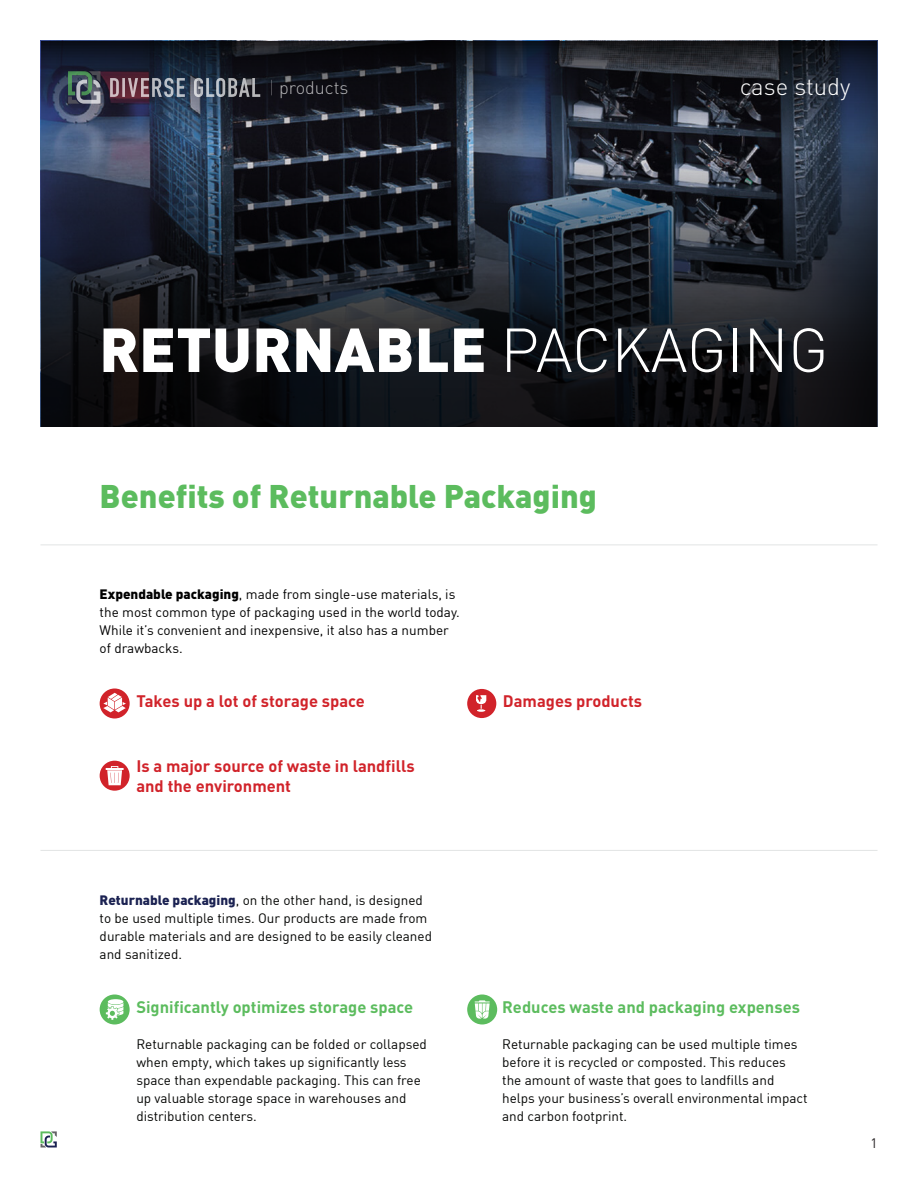
<style>
.page{position:relative;width:918px;height:1188px;background:#fff}
.page>*{position:absolute;margin:0;border:0;box-sizing:border-box;transform-origin:0 0}
.t1{font:900 61.05px "DIN";color:#fff}
.t2{font:900 32.4px "DIN";color:#5cbc5e}
.t3{font:300 24px "DIN";color:#fff}
.t4{font:300 18px "DIN";color:#fff}
.t5{font:700 16.5px/19.8px "DIN";color:#d1232a}
.t6{font:700 16.5px "DIN";color:#5cbc5e}
.t7{font:13.5px/18px "DIN";color:#040503}
.t8{font:13.5px/18px "DIN";color:#000}
.t9{font:13.5px "DIN";color:#231f20}
.s1{font-weight:300}
.s2{font-weight:900}
.s3{font-weight:900;color:#1b2252}
</style>
<div class="page">
<svg style="left:40px;top:1131px;width:17px;height:17px"></svg>
<svg style="left:41px;top:41px;width:836px;height:386px;background:#1c222c"></svg>
<svg style="left:110px;top:78px;width:150px;height:19px;background:#6d6a76"></svg>
<svg style="left:68px;top:71px;width:32px;height:33px"></svg>
<hr style="left:40px;top:850px;width:838px;height:1px;background:#e2e4e4">
<hr style="left:40px;top:544px;width:838px;height:1px;background:#e2e4e4">
<div style="left:467px;top:689px;width:29px;height:29px;background:#d1232a;border-radius:50%"></div>
<svg style="left:476px;top:695px;width:10px;height:17px"></svg>
<div style="left:100px;top:688px;width:30px;height:30px;background:#d1232a;border-radius:50%"></div>
<svg style="left:103px;top:693px;width:23px;height:19px"></svg>
<div style="left:100px;top:761px;width:30px;height:30px;background:#d1232a;border-radius:50%"></div>
<svg style="left:106px;top:766px;width:18px;height:19px"></svg>
<div style="left:100px;top:994px;width:30px;height:30px;background:#5cbc5e;border-radius:50%"></div>
<div style="left:467px;top:994px;width:30px;height:30px;background:#5cbc5e;border-radius:50%"></div>
<svg style="left:106px;top:999px;width:17px;height:21px"></svg>
<svg style="left:475px;top:1000px;width:15px;height:19px"></svg>
<h3 class="t4" style="left:269px;top:76px;width:81px">| products</h3>
<p class="t3" style="left:740px;top:72px;width:112px">case study</p>
<p class="t1" style="left:99px;top:309px;width:731px">RETURNABLE <span class="s1">PACKAGING</span></p>
<p class="t2" style="left:100px;top:475px;width:499px">Benefits of Returnable Packaging</p>
<p class="t8" style="left:100px;top:584px;width:362px"><span class="s2">Expendable packaging</span>, made from single-use materials, is the most common type of packaging used in the world today.<br>While it’s convenient and inexpensive, it also has a number of drawbacks.</p>
<p class="t5" style="left:136px;top:690px;width:230px">Takes up a lot of storage space</p>
<p class="t5" style="left:503px;top:690px;width:141px">Damages products</p>
<p class="t5" style="left:136px;top:756px;width:280px">Is a major source of waste in landfills and the environment</p>
<p class="t7" style="left:100px;top:890px;width:334px"><span class="s3">Returnable packaging</span>, on the other hand, is designed to be used multiple times. Our products are made from durable materials and are designed to be easily cleaned and sanitized.</p>
<p class="t6" style="left:136px;top:996px;width:278px">Significantly optimizes storage space</p>
<p class="t7" style="left:136px;top:1034px;width:292px">Returnable packaging can be folded or collapsed when empty, which takes up significantly less space than expendable packaging. This can free up valuable storage space in warehouses and distribution centers.</p>
<p class="t6" style="left:502px;top:996px;width:299px">Reduces waste and packaging expenses</p>
<p class="t7" style="left:502px;top:1034px;width:307px">Returnable packaging can be used multiple times before it is recycled or composted. This reduces the amount of waste that goes to landfills and helps your business’s overall environmental impact and carbon footprint.</p>
<p class="t9" style="left:870px;top:1134px;width:9px">1</p>
</div>
